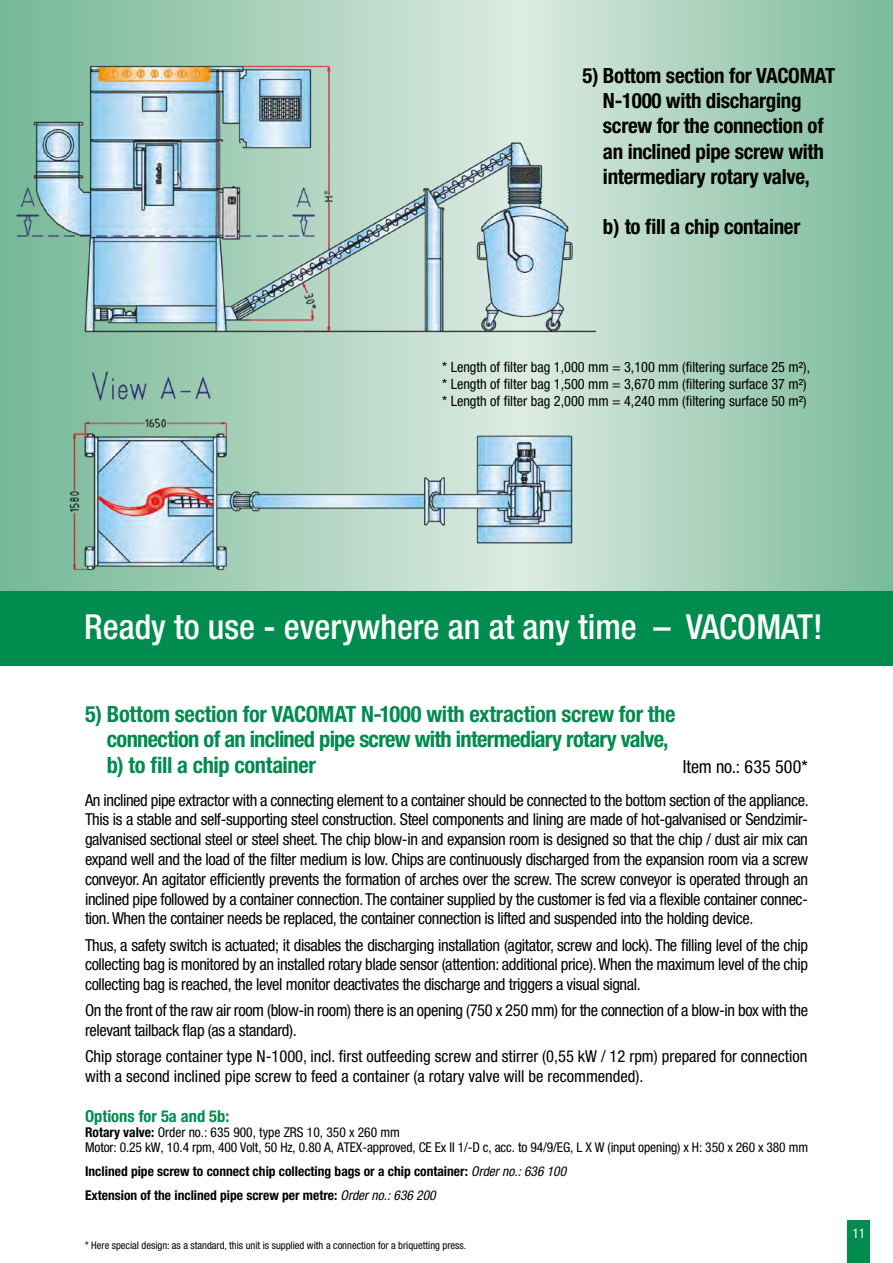
<style>
.page{position:relative;width:893px;height:1263px;background:#fff}
.page>*{position:absolute;margin:0;border:0;box-sizing:border-box;transform-origin:0 0}
.t1{font:500 condensed 34.5px "Helvetica Neue LT Pro";color:#fff}
.t2{font:700 condensed 22.5px/25.5px "Helvetica Neue LT Pro";letter-spacing:-.025em;color:#008c4f}
.t3{font:700 condensed 21px/25.2px "Helvetica Neue LT Pro";letter-spacing:-.015em;color:#000}
.t4{font:condensed 18px "Helvetica Neue LT Pro";letter-spacing:.01em;color:#000}
.t5{font:condensed 16.5px/19.8px "Helvetica Neue LT Pro";letter-spacing:-.025em;color:#000;text-align:justify}
.t6{font:condensed 16.5px/19.8px "Helvetica Neue LT Pro";color:#000}
.t7{font:700 condensed 16.5px "Helvetica Neue LT Pro";color:#008c4f}
.t8{font:condensed 14.25px/17.1px "Helvetica Neue LT Pro";color:#000}
.t9{font:condensed 13.5px/15.5px "Helvetica Neue LT Pro";letter-spacing:-.005em;color:#000}
.t10{font:700 condensed 13.5px/24px "Helvetica Neue LT Pro";color:#000}
.t11{font:condensed 13.5px "Helvetica Neue LT Pro";color:#fff}
.t12{font:condensed 10.5px "Helvetica Neue LT Pro";color:#000}
.s1{font-weight:700}
.s2{font-weight:400;font-style:italic}
</style>
<div class="page">
<div style="left:847px;top:1220px;width:23px;height:43px;background:#008c4f"></div>
<svg style="left:595px;top:0;width:298px;height:591px;background:#a1cdb6"></svg>
<div style="left:0;top:591px;width:893px;height:74px;background:#008c4f"></div>
<img style="left:0;top:0;width:595px;height:591px">
<p class="t3" style="left:603px;top:63px;width:234px;text-indent:-20px">5) Bottom section for VACOMAT<br>N-1000 with discharging screw for the connection of an inclined pipe screw with intermediary rotary valve,</p>
<p class="t3" style="left:603px;top:214px;width:199px">b) to fill a chip container</p>
<p class="t8" style="left:442px;top:358px;width:369px">* Length of filter bag 1,000 mm = 3,100 mm (filtering surface 25 m²), * Length of filter bag 1,500 mm = 3,670 mm (filtering surface 37 m²) * Length of filter bag 2,000 mm = 4,240 mm (filtering surface 50 m²)</p>
<h1 class="t1" style="left:84px;top:607px;width:740px">Ready to use - everywhere an at any time – VACOMAT!</h1>
<h2 class="t2" style="left:107px;top:701px;width:570px;text-indent:-22px">5) Bottom section for VACOMAT N-1000 with extraction screw for the connection of an inclined pipe screw with intermediary rotary valve, b) to fill a chip container</h2>
<p class="t4" style="left:683px;top:756px;width:127px">Item no.: 635 500*</p>
<p class="t5" style="left:85px;top:790px;width:725px">An inclined pipe extractor with a connecting element to a container should be connected to the bottom section of the appliance.<br>This is a stable and self-supporting steel construction. Steel components and lining are made of hot-galvanised or Sendzimir&shy;galvanised sectional steel or steel sheet. The chip blow-in and expansion room is designed so that the chip / dust air mix can expand well and the load of the filter medium is low. Chips are continuously discharged from the expansion room via a screw conveyor. An agitator efficiently prevents the formation of arches over the screw. The screw conveyor is operated through an inclined pipe followed by a container connection. The container supplied by the customer is fed via a flexible container connec&shy;tion. When the container needs be replaced, the container connection is lifted and suspended into the holding device.</p>
<p class="t5" style="left:85px;top:935px;width:724px">Thus, a safety switch is actuated; it disables the discharging installation (agitator, screw and lock). The filling level of the chip collecting bag is monitored by an installed rotary blade sensor (attention: additional price). When the maximum level of the chip collecting bag is reached, the level monitor deactivates the discharge and triggers a visual signal.</p>
<p class="t5" style="left:85px;top:1000px;width:724px">On the front of the raw air room (blow-in room) there is an opening (750 x 250 mm) for the connection of a blow-in box with the relevant tailback flap (as a standard).</p>
<p class="t6" style="left:85px;top:1046px;width:724px">Chip storage container type N-1000, incl. first outfeeding screw and stirrer (0,55 kW / 12 rpm) prepared for connection with a second inclined pipe screw to feed a container (a rotary valve will be recommended).</p>
<p class="t7" style="left:85px;top:1106px;width:146px">Options for 5a and 5b:</p>
<p class="t9" style="left:85px;top:1124px;width:725px"><span class="s1">Rotary valve:</span> Order no.: 635 900, type ZRS 10, 350 x 260 mm<br>Motor: 0.25 kW, 10.4 rpm, 400 Volt, 50 Hz, 0.80 A, ATEX-approved, CE Ex II 1/-D c, acc. to 94/9/EG, L X W (input opening) x H: 350 x 260 x 380 mm</p>
<p class="t10" style="left:85px;top:1159px;width:483px">Inclined pipe screw to connect chip collecting bags or a chip container: <span class="s2">Order no.: 636 100<br></span>Extension of the inclined pipe screw per metre: <span class="s2">Order no.: 636 200</span></p>
<p class="t12" style="left:85px;top:1239px;width:383px">* Here special design: as a standard, this unit is supplied with a connection for a briquetting press.</p>
<p class="t11" style="left:852px;top:1226px;width:14px">11</p>
</div>
